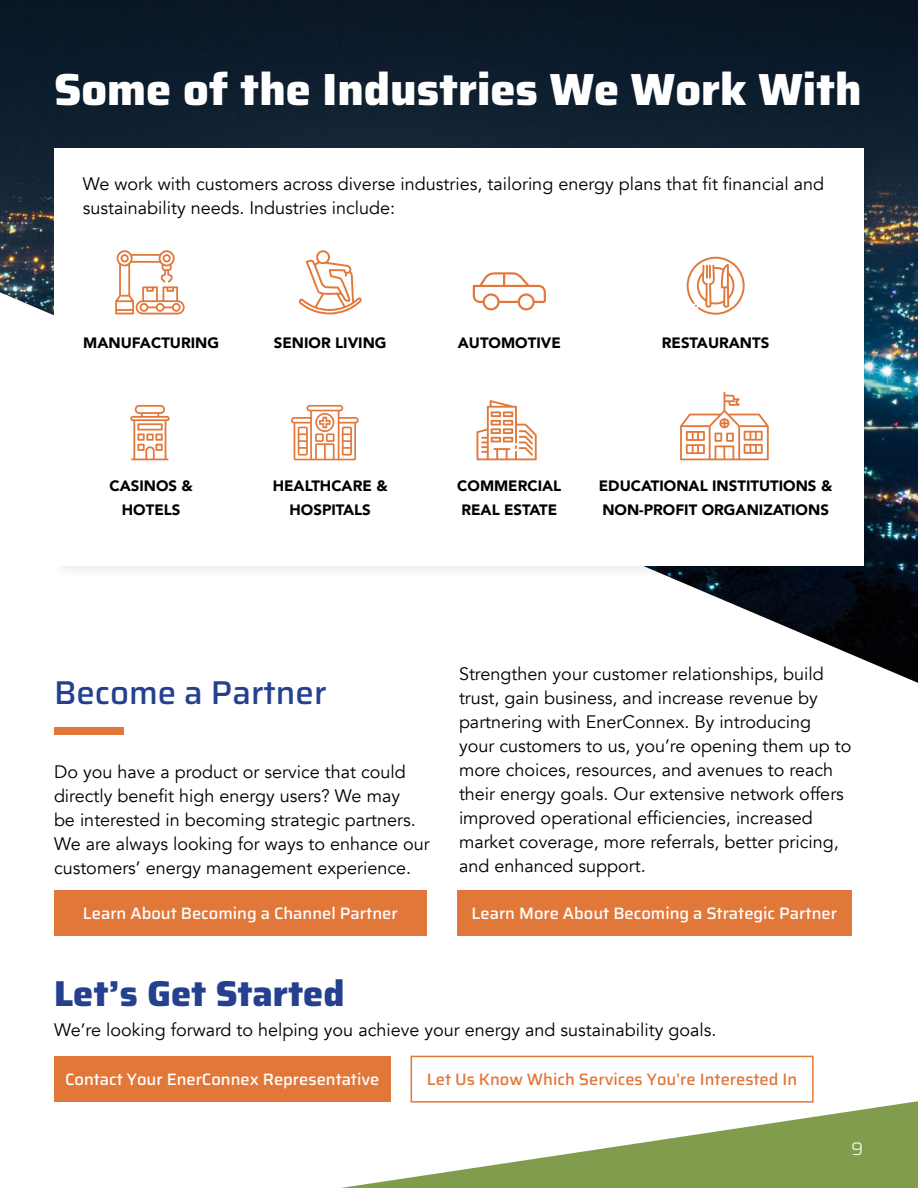
<style>
.page{position:relative;width:918px;height:1188px;background:#fff}
.page>*{position:absolute;margin:0;border:0;box-sizing:border-box;transform-origin:0 0}
.t1{font:100 45px "Saira";color:#fff}
.t2{font:100 36px "Saira";color:#24408e}
.t3{font:100 33px "Saira";color:#24408e}
.t4{font:18px/24px "Avenir";color:#000}
.t5{font:100 18px "Saira";color:#fff}
.t6{font:100 16.5px "Saira";color:#fff}
.t7{font:100 16.5px "Saira";color:#e2773a}
.t8{font:900 15px/24px "Avenir";color:#000;text-align:center}
</style>
<div class="page">
<div style="left:54px;top:728px;width:69px;height:7px;background:#e2773a"></div>
<img style="left:0;top:0;width:918px;height:683px">
<div style="left:52px;top:145px;width:826px;height:435px;background:#000;opacity:.06"></div>
<div style="left:54px;top:148px;width:810px;height:417px;background:#fff"></div>
<svg style="left:115px;top:250px;width:70px;height:64px"></svg>
<svg style="left:299px;top:250px;width:63px;height:65px"></svg>
<svg style="left:473px;top:272px;width:73px;height:38px"></svg>
<svg style="left:687px;top:257px;width:58px;height:58px"></svg>
<svg style="left:130px;top:405px;width:40px;height:55px"></svg>
<svg style="left:291px;top:405px;width:68px;height:55px"></svg>
<svg style="left:477px;top:400px;width:60px;height:60px"></svg>
<svg style="left:680px;top:392px;width:89px;height:68px"></svg>
<div style="left:54px;top:891px;width:373px;height:45px;background:#e2773a"></div>
<div style="left:54px;top:1056px;width:337px;height:46px;background:#e2773a"></div>
<div style="left:411px;top:1056px;width:403px;height:47px;border:2px solid #e2773a"></div>
<div style="left:457px;top:891px;width:394px;height:45px;background:#e2773a"></div>
<svg style="left:341px;top:1098px;width:577px;height:90px"></svg>
<h1 class="t1" style="left:54px;top:53px;width:809px">Some of the Industries We Work With</h1>
<p class="t4" style="left:83px;top:172px;width:743px">We work with customers across diverse industries, tailoring energy plans that fit financial and sustainability needs. Industries include:</p>
<p class="t8" style="left:83px;top:330px;width:137px">MANUFACTURING</p>
<p class="t8" style="left:109px;top:473px;width:85px">CASINOS &amp;<br>HOTELS</p>
<p class="t8" style="left:274px;top:330px;width:114px">SENIOR LIVING</p>
<p class="t8" style="left:273px;top:473px;width:117px">HEALTHCARE &amp;<br>HOSPITALS</p>
<p class="t8" style="left:458px;top:330px;width:105px">AUTOMOTIVE</p>
<p class="t8" style="left:662px;top:330px;width:109px">RESTAURANTS</p>
<p class="t8" style="left:457px;top:473px;width:106px;text-align:left">COMMERCIAL<br>REAL ESTATE</p>
<p class="t8" style="left:599px;top:473px;width:235px;text-align:left">EDUCATIONAL INSTITUTIONS &amp;<br>NON-PROFIT ORGANIZATIONS</p>
<h3 class="t3" style="left:54px;top:665px;width:274px">Become a Partner</h3>
<p class="t4" style="left:54px;top:760px;width:377px">Do you have a product or service that could directly benefit high energy users? We may<br>be interested in becoming strategic partners.<br>We are always looking for ways to enhance our customers’ energy management experience.</p>
<p class="t6" style="left:83px;top:900px;width:316px">Learn About Becoming a Channel Partner</p>
<h2 class="t2" style="left:54px;top:964px;width:292px">Let’s Get Started</h2>
<p class="t4" style="left:459px;top:663px;width:394px">Strengthen your customer relationships, build trust, gain business, and increase revenue by partnering with EnerConnex. By introducing<br>your customers to us, you’re opening them up to more choices, resources, and avenues to reach their energy goals. Our extensive network offers improved operational efficiencies, increased market coverage, more referrals, better pricing, and enhanced support.</p>
<p class="t6" style="left:472px;top:900px;width:367px">Learn More About Becoming a Strategic Partner</p>
<p class="t4" style="left:54px;top:1019px;width:664px">We’re looking forward to helping you achieve your energy and sustainability goals.</p>
<p class="t6" style="left:65px;top:1065px;width:316px">Contact Your EnerConnex Representative</p>
<p class="t7" style="left:427px;top:1065px;width:372px">Let Us Know Which Services You’re Interested In</p>
<p class="t5" style="left:851px;top:1134px;width:13px">9</p>
</div>
